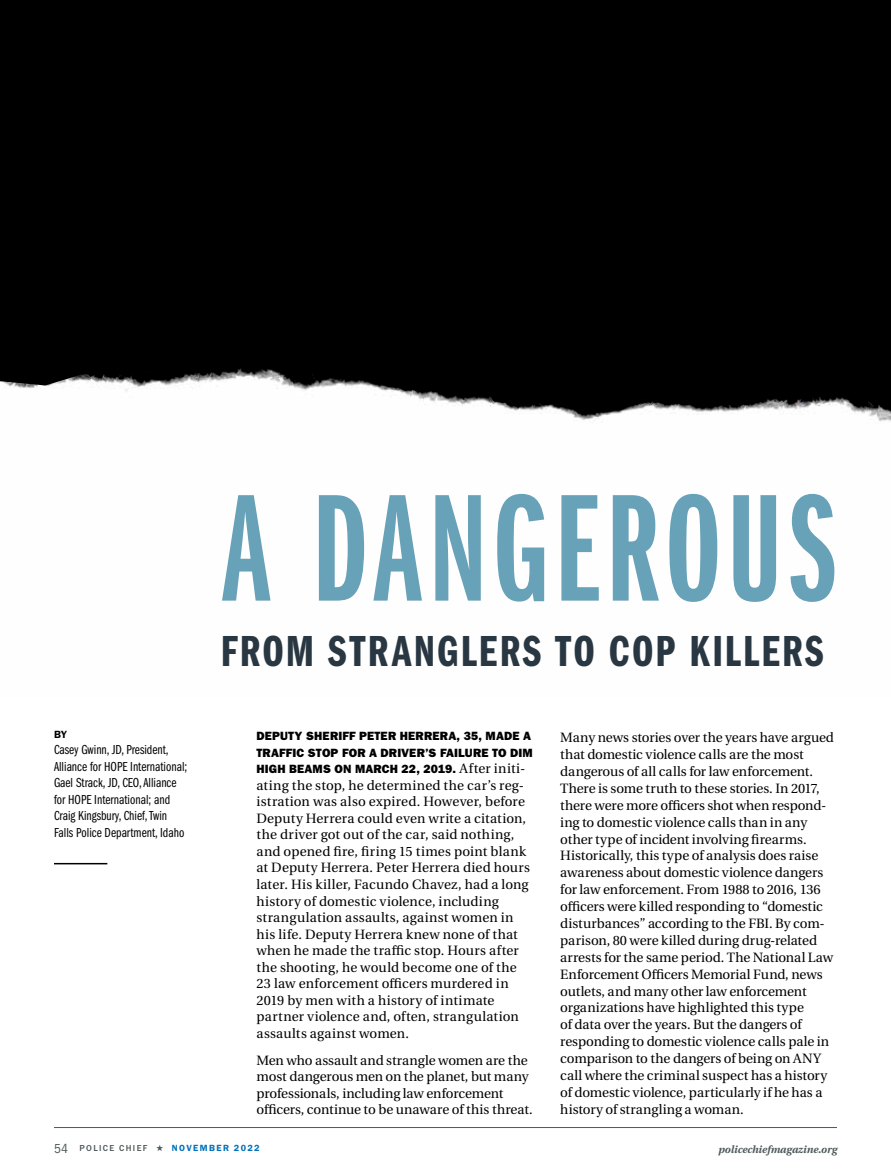
<style>
.page{position:relative;width:891px;height:1175px;background:#fff}
.page>*{position:absolute;margin:0;border:0;box-sizing:border-box;transform-origin:0 0}
.t1{font:158.1px "ITC Franklin Gothic Std Dm X Cp";letter-spacing:.035em;color:#68a2b8}
.t2{font:45px "ITC Franklin Gothic Std Dm Cp";letter-spacing:.05em;color:#293742}
.t3{font:13.5px/16.8px "Heuristica";color:#000}
.t4{font:13.5px/16.5px "ITC Franklin Gothic Std Bk Cp";color:#000}
.t5{font:12px/16.5px "ITC Franklin Gothic Std Hvy";letter-spacing:.015em;color:#000}
.t6{font:italic 700 10.5px "Heuristica";color:#4e5859}
.t7{font:600 10.5px "ITC Franklin Gothic Std";color:#000}
.t8{font:600 9px "ITC Franklin Gothic Std";letter-spacing:.15em;color:#0071b9}
.s1{font-family:"Heuristica";font-size:13.5px}
.s2{font-weight:400;font-stretch:condensed;font-size:13.5px;color:#4e5859}
.s3{font-weight:500;color:#4e5859}
.s4{color:#4e5859}
</style>
<div class="page">
<hr style="left:54px;top:1127px;width:783px;height:1px;background:#4e5859">
<div style="left:0;top:0;width:891px;height:612px;background:#000"></div>
<img style="left:0;top:368px;width:891px;height:244px">
<hr style="left:54px;top:863px;width:53px;height:1px;background:#000">
<h1 class="t1" style="left:222px;top:463px;width:616px">A DANGEROUS</h1>
<p class="t7" style="left:54px;top:728px;width:15px">BY</p>
<p class="t4" style="left:54px;top:742px;width:135px">Casey Gwinn, JD, President,<br>Alliance for HOPE International;<br>Gael Strack, JD, CEO, Alliance for HOPE International; and<br>Craig Kingsbury, Chief, Twin<br>Falls Police Department, Idaho</p>
<h2 class="t2" style="left:221px;top:626px;width:604px">FROM STRANGLERS TO COP KILLERS</h2>
<p class="t5" style="left:256px;top:728px;width:278px">DEPUTY SHERIFF PETER HERRERA, 35, MADE A<br>TRAFFIC STOP FOR A DRIVER’S FAILURE TO DIM<br>HIGH BEAMS ON MARCH 22, 2019. <span class="s1">After initi-</span></p>
<p class="t3" style="left:257px;top:777px;width:275px">ating the stop, he determined the car’s reg&shy;istration was also expired. However, before Deputy Herrera could even write a citation, the driver got out of the car, said nothing, and opened fire, firing 15 times point blank at Deputy Herrera. Peter Herrera died hours later. His killer, Facundo Chavez, had a long history of domestic violence, including strangulation assaults, against women in his life. Deputy Herrera knew none of that when he made the traffic stop. Hours after the shooting, he would become one of the 23 law enforcement officers murdered in 2019 by men with a history of intimate partner violence and, often, strangulation assaults against women.</p>
<p class="t3" style="left:257px;top:1052px;width:278px">Men who assault and strangle women are the most dangerous men on the planet, but many professionals, including law enforcement officers, continue to be unaware of this threat.</p>
<p class="t3" style="left:560px;top:729px;width:275px">Many news stories over the years have argued that domestic violence calls are the most dangerous of all calls for law enforcement.<br>There is some truth to these stories. In 2017, there were more officers shot when respond&shy;ing to domestic violence calls than in any other type of incident involving firearms.<br>Historically, this type of analysis does raise awareness about domestic violence dangers for law enforcement. From 1988 to 2016, 136 officers were killed responding to “domestic disturbances” according to the FBI. By com&shy;parison, 80 were killed during drug-related arrests for the same period. The National Law Enforcement Officers Memorial Fund, news outlets, and many other law enforcement organizations have highlighted this type<br>of data over the years. But the dangers of responding to domestic violence calls pale in comparison to the dangers of being on ANY call where the criminal suspect has a history of domestic violence, particularly if he has a history of strangling a woman.</p>
<p class="t8" style="left:54px;top:1142px;width:207px"><span class="s2">54</span> <span class="s3">POLICE CHIEF</span> <span class="s4">★</span> NOVEMBER 2022</p>
<p class="t6" style="left:718px;top:1140px;width:120px">policechiefmagazine.org</p>
</div>
